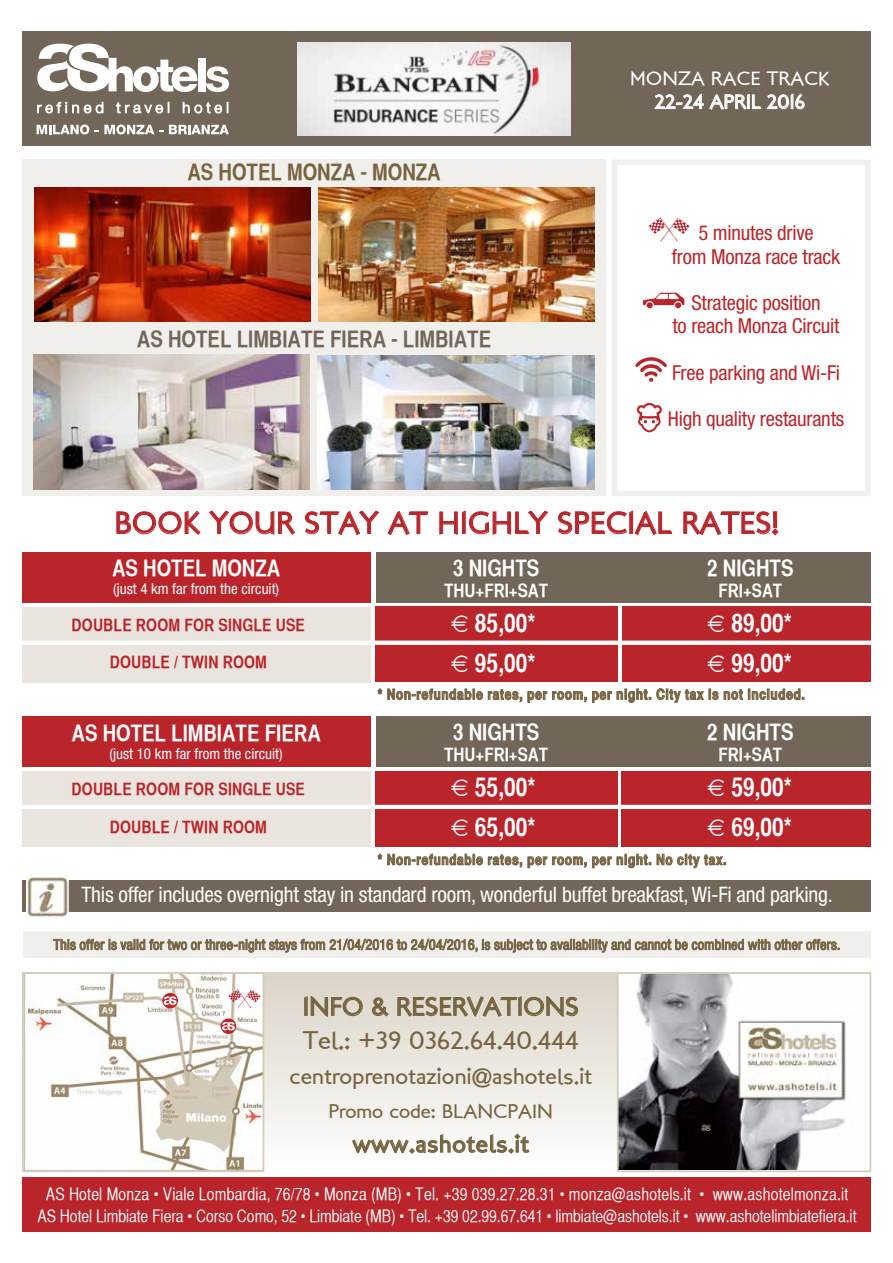
<style>
.page{position:relative;width:893px;height:1263px;background:#fff}
.page>*{position:absolute;margin:0;border:0;box-sizing:border-box;transform-origin:0 0}
.t1{font:30.75px "London Between";letter-spacing:.01em;color:#ba252b}
.t2{font:25.65px/39.9px "Helvetica CY Bold";color:#fff}
.t3{font:25.65px/34.2px "London Between";color:#766442}
.t4{font:24.15px "London Between";letter-spacing:.04em;color:#766442}
.t5{font:22.8px "Helvetica CY Bold";color:#fff}
.t6{font:22.8px "London Between";letter-spacing:.01em;color:#766442}
.t7{font:22.8px "Helvetica CY Bold";color:#726658}
.t8{font:22.8px "Helvetica CY Bold";color:#776441}
.t9{font:condensed 21.3px "Helvetica Neue LT Std";letter-spacing:-.01em;color:#fff}
.t10{font:condensed 20.7px/23.2px "Helvetica Neue LT Std";letter-spacing:-.01em;color:#ba252b;text-align:center}
.t11{font:19.95px "London Between";color:#766442}
.t12{font:19.65px/23.5px "London Between";color:#fff;text-align:center}
.t13{font:18.6px "Helvetica CY Bold";color:#fff}
.t14{font:17.1px/22.2px "Helvetica CY Plain";letter-spacing:-.005em;color:#fff;text-align:center}
.t15{font:17.1px "Helvetica CY Bold";letter-spacing:.01em;color:#ba252b}
.t16{font:condensed 15px "Helvetica Neue LT Std";color:#fff}
.t17{font:condensed 14.25px "Helvetica Neue LT Std";letter-spacing:.01em;color:#766442}
.t18{font:14.25px "Helvetica CY Bold";letter-spacing:.05em;color:#766442}
</style>
<div class="page">
<div style="left:376px;top:771px;width:242px;height:75px;background:#ba252b"></div>
<div style="left:621px;top:771px;width:249px;height:75px;background:#ba252b"></div>
<div style="left:376px;top:607px;width:242px;height:75px;background:#ba252b"></div>
<div style="left:622px;top:607px;width:248px;height:75px;background:#ba252b"></div>
<div style="left:23px;top:931px;width:847px;height:27px;background:#f1efec"></div>
<div style="left:22px;top:32px;width:848px;height:114px;background:#726658"></div>
<div style="left:22px;top:159px;width:583px;height:337px;background:#f1efec"></div>
<div style="left:22px;top:881px;width:848px;height:31px;background:#726658"></div>
<img style="left:27px;top:875px;width:42px;height:43px">
<svg style="left:654px;top:93px;width:151px;height:17px"></svg>
<svg style="left:116px;top:510px;width:85px;height:25px"></svg>
<svg style="left:209px;top:510px;width:86px;height:25px"></svg>
<svg style="left:305px;top:510px;width:74px;height:25px"></svg>
<svg style="left:387px;top:511px;width:42px;height:24px"></svg>
<svg style="left:439px;top:510px;width:109px;height:25px"></svg>
<svg style="left:558px;top:510px;width:115px;height:25px"></svg>
<svg style="left:683px;top:511px;width:96px;height:25px"></svg>
<div style="left:22px;top:972px;width:848px;height:200px;background:linear-gradient(to bottom,#dbd4c7,#fefefe)"></div>
<svg style="left:304px;top:995px;width:59px;height:23px"></svg>
<svg style="left:371px;top:996px;width:18px;height:21px"></svg>
<svg style="left:397px;top:995px;width:182px;height:23px"></svg>
<svg style="left:351px;top:1133px;width:179px;height:22px"></svg>
<img style="left:25px;top:975px;width:236px;height:194px">
<div style="left:22px;top:972px;width:242px;height:200px;border:2px solid #d2cbb8"></div>
<img style="left:620px;top:975px;width:248px;height:194px">
<div style="left:617px;top:972px;width:254px;height:200px;border:2px solid #d2cbb8"></div>
<svg style="left:162px;top:993px;width:16px;height:15px"></svg>
<svg style="left:228px;top:989px;width:32px;height:19px"></svg>
<svg style="left:221px;top:1018px;width:15px;height:16px"></svg>
<div style="left:22px;top:1177px;width:848px;height:54px;background:#ba252b"></div>
<svg style="left:643px;top:292px;width:41px;height:17px"></svg>
<svg style="left:637px;top:403px;width:25px;height:30px"></svg>
<svg style="left:649px;top:218px;width:40px;height:24px"></svg>
<svg style="left:635px;top:357px;width:32px;height:25px"></svg>
<img style="left:33px;top:354px;width:277px;height:135px">
<img style="left:318px;top:355px;width:276px;height:134px">
<img style="left:34px;top:188px;width:277px;height:133px">
<img style="left:318px;top:188px;width:276px;height:134px">
<svg style="left:53px;top:938px;width:786px;height:15px"></svg>
<svg style="left:164px;top:996px;width:13px;height:9px"></svg>
<svg style="left:222px;top:1022px;width:13px;height:8px"></svg>
<div style="left:22px;top:771px;width:348px;height:75px;background:#e9e5de"></div>
<div style="left:376px;top:717px;width:494px;height:50px;background:#726658"></div>
<hr style="left:10px;top:805px;width:865px;height:4px;background:#fff">
<div style="left:22px;top:717px;width:348px;height:50px;background:#ba252b"></div>
<svg style="left:377px;top:853px;width:349px;height:15px"></svg>
<div style="left:22px;top:607px;width:348px;height:75px;background:#e9e5de"></div>
<div style="left:376px;top:552px;width:494px;height:51px;background:#726658"></div>
<hr style="left:10px;top:641px;width:865px;height:4px;background:#fff">
<div style="left:22px;top:552px;width:348px;height:51px;background:#ba252b"></div>
<svg style="left:377px;top:688px;width:427px;height:15px"></svg>
<div style="left:198px;top:58px;width:8px;height:33px;background:#fff"></div>
<svg style="left:37px;top:44px;width:161px;height:48px"></svg>
<svg style="left:206px;top:66px;width:23px;height:26px"></svg>
<svg style="left:37px;top:101px;width:67px;height:13px"></svg>
<svg style="left:116px;top:102px;width:53px;height:12px"></svg>
<svg style="left:182px;top:101px;width:46px;height:13px"></svg>
<svg style="left:37px;top:125px;width:52px;height:9px"></svg>
<svg style="left:95px;top:125px;width:68px;height:9px"></svg>
<svg style="left:169px;top:125px;width:60px;height:9px"></svg>
<img style="left:297px;top:43px;width:274px;height:92px">
<h3 class="t8" style="left:187px;top:158px;width:215px">AS HOTEL MONZA - Monza</h3>
<h3 class="t7" style="left:137px;top:325px;width:290px">AS HOTEL LIMBIATE FIERA - Limbiate</h3>
<p class="t12" style="left:630px;top:67px;width:201px">MONZA RACE TRACK<br>22-24 APRIL 2016</p>
<p class="t10" style="left:672px;top:221px;width:170px">5 minutes drive<br>from Monza race track</p>
<p class="t10" style="left:672px;top:291px;width:169px">Strategic position<br>to reach Monza Circuit</p>
<p class="t10" style="left:672px;top:361px;width:169px">Free parking and Wi-Fi</p>
<p class="t10" style="left:668px;top:407px;width:178px">High quality restaurants</p>
<h1 class="t1" style="left:115px;top:504px;width:665px">BOO K YO UR STAY AT HIGHLY SPECIAL RATES!</h1>
<h3 class="t5" style="left:112px;top:554px;width:170px">AS HOTEL MONZA</h3>
<h3 class="t5" style="left:453px;top:554px;width:88px">3 NIGHTS</h3>
<h3 class="t5" style="left:707px;top:554px;width:88px">2 NIGHTS</h3>
<p class="t16" style="left:113px;top:580px;width:167px">(just 4 km far from the circuit)</p>
<p class="t13" style="left:444px;top:579px;width:105px">THU+FRI+SAT</p>
<p class="t13" style="left:718px;top:579px;width:65px">FRI+SAT</p>
<p class="t15" style="left:72px;top:615px;width:42px">Double</p>
<p class="t15" style="left:136px;top:615px;width:12px">room</p>
<p class="t15" style="left:184px;top:615px;width:11px">for</p>
<p class="t15" style="left:219px;top:615px;width:78px">single use</p>
<p class="t15" style="left:110px;top:652px;width:42px">Double</p>
<p class="t15" style="left:174px;top:652px;width:61px">/ Twin room</p>
<h2 class="t2" style="left:450px;top:602px;width:87px">€ 85,00* € 95,00*</h2>
<h2 class="t2" style="left:706px;top:602px;width:87px">€ 89,00* € 99,00*</h2>
<p class="t18" style="left:378px;top:686px;width:429px">* Non-refundable rates, per room, per night. City tax is not included.</p>
<h3 class="t5" style="left:72px;top:719px;width:251px">AS HOTEL LIMBIATE FIERA</h3>
<h3 class="t5" style="left:453px;top:718px;width:88px">3 NIGHTS</h3>
<h3 class="t5" style="left:707px;top:718px;width:88px">2 NIGHTS</h3>
<p class="t16" style="left:110px;top:745px;width:175px">(just 10 km far from the circuit)</p>
<p class="t13" style="left:444px;top:743px;width:105px">THU+FRI+SAT</p>
<p class="t13" style="left:718px;top:743px;width:65px">FRI+SAT</p>
<p class="t15" style="left:72px;top:779px;width:42px">Double</p>
<p class="t15" style="left:136px;top:779px;width:12px">room</p>
<p class="t15" style="left:184px;top:779px;width:11px">for</p>
<p class="t15" style="left:219px;top:779px;width:78px">single use</p>
<p class="t15" style="left:110px;top:816px;width:42px">Double</p>
<p class="t15" style="left:174px;top:816px;width:61px">/ Twin room</p>
<h2 class="t2" style="left:450px;top:766px;width:87px">€ 55,00* € 65,00*</h2>
<h2 class="t2" style="left:706px;top:766px;width:87px">€ 59,00* € 69,00*</h2>
<p class="t18" style="left:378px;top:851px;width:350px">* Non-refundable rates, per room, per night. No city tax.</p>
<p class="t9" style="left:81px;top:882px;width:753px">This offer includes overnight stay in standard room, wonderful buffet breakfast, Wi-Fi and parking.</p>
<p class="t17" style="left:54px;top:936px;width:788px">This offer is valid for two or three-night stays from 21/04/2016 to 24/04/2016, is subject to availability and cannot be combined with other offers.</p>
<h2 class="t3" style="left:303px;top:990px;width:278px">IN FO &amp; RESERVATION S<br>TEL.: +39 0362.64.40.444</h2>
<h3 class="t6" style="left:290px;top:1062px;width:304px">CENTROPRENOTAZIONI@ASHOTELS.IT</h3>
<p class="t11" style="left:328px;top:1099px;width:226px">PROMO CODE: BLANCPAI N</p>
<h3 class="t4" style="left:353px;top:1129px;width:178px">WWW.ASHOTELS.IT</h3>
<p class="t14" style="left:38px;top:1182px;width:820px">AS Hotel Monza • Viale Lombardia, 76/78 • Monza (MB) • Tel. +39 039.27.28.31 • monza@ashotels.it • www.ashotelmonza.it<br>AS Hotel Limbiate Fiera • Corso Como, 52 • Limbiate (MB) • Tel. +39 02.99.67.641 • limbiate@ashotels.it • www.ashotelimbiatefiera.it</p>
</div>
